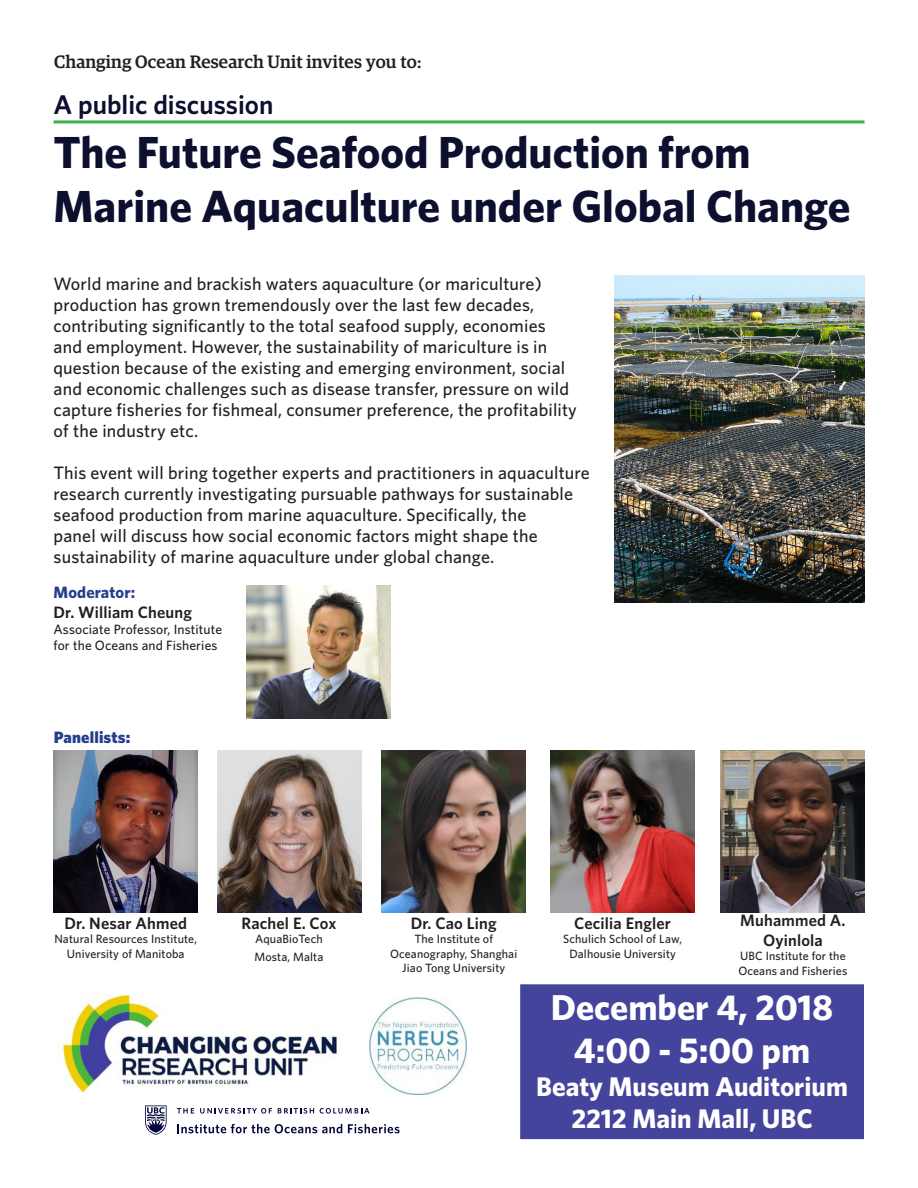
<style>
.page{position:relative;width:918px;height:1188px;background:#fff}
.page>*{position:absolute;margin:0;border:0;box-sizing:border-box;transform-origin:0 0}
.t1{font:700 45px/54px "Whitney";color:#0d0f2f}
.t2{font:700 36px "Whitney";color:#fff}
.t3{font:700 27px "Whitney";color:#fff}
.t4{font:600 27px "Whitney";color:#0d0f2f}
.t5{font:500 18px/21px "Whitney";letter-spacing:.01em;color:#231f20}
.t6{font:500 18px "Guardian Egyp";letter-spacing:.01em;color:#231f20}
.t7{font:600 16.5px/19.8px "Whitney";letter-spacing:.01em;color:#231f20;text-align:center}
.t8{font:900 16.5px "Whitney";letter-spacing:.01em;color:#253f8e}
.t9{font:700 16.5px "Whitney";letter-spacing:.01em;color:#253f8e}
.t10{font:500 13.5px/16.2px "Whitney";letter-spacing:.01em;color:#231f20}
.t11{font:500 12px/14.4px "Whitney";letter-spacing:.01em;color:#231f20;text-align:center}
</style>
<div class="page">
<div style="left:520px;top:984px;width:344px;height:155px;background:#44449c;border:2px solid #44449c"></div>
<svg style="left:145px;top:1105px;width:22px;height:30px"></svg>
<svg style="left:177px;top:1108px;width:17px;height:5px"></svg>
<svg style="left:200px;top:1108px;width:72px;height:6px"></svg>
<svg style="left:278px;top:1108px;width:36px;height:6px"></svg>
<svg style="left:320px;top:1108px;width:49px;height:6px"></svg>
<svg style="left:177px;top:1124px;width:165px;height:9px"></svg>
<svg style="left:348px;top:1124px;width:52px;height:9px"></svg>
<hr style="left:54px;top:120px;width:810px;height:3px;background:#40ae49">
<img style="left:551px;top:751px;width:144px;height:162px">
<img style="left:382px;top:751px;width:144px;height:162px">
<img style="left:720px;top:751px;width:144px;height:162px">
<img style="left:54px;top:751px;width:144px;height:162px">
<img style="left:217px;top:751px;width:144px;height:162px">
<img style="left:54px;top:994px;width:283px;height:99px">
<img style="left:370px;top:998px;width:96px;height:96px">
<img style="left:614px;top:276px;width:250px;height:327px">
<img style="left:247px;top:585px;width:144px;height:133px">
<p class="t6" style="left:54px;top:49px;width:369px">Changing Ocean Research Unit invites you to:</p>
<p class="t4" style="left:54px;top:87px;width:221px">A public discussion</p>
<p class="t1" style="left:54px;top:124px;width:798px">The Future Seafood Production from<br>Marine Aquaculture under Global Change</p>
<p class="t5" style="left:54px;top:273px;width:525px">World marine and brackish waters aquaculture (or mariculture) production has grown tremendously over the last few decades, contributing significantly to the total seafood supply, economies and employment. However, the sustainability of mariculture is in question because of the existing and emerging environment, social and economic challenges such as disease transfer, pressure on wild capture fisheries for fishmeal, consumer preference, the profitability of the industry etc.</p>
<p class="t5" style="left:54px;top:462px;width:538px">This event will bring together experts and practitioners in aquaculture research currently investigating pursuable pathways for sustainable seafood production from marine aquaculture. Specifically, the<br>panel will discuss how social economic factors might shape the sustainability of marine aquaculture under global change.</p>
<p class="t9" style="left:54px;top:581px;width:83px">Moderator:</p>
<p class="t7" style="left:54px;top:602px;width:140px">Dr. William Cheung</p>
<p class="t10" style="left:54px;top:621px;width:170px">Associate Professor, Institute for the Oceans and Fisheries</p>
<p class="t8" style="left:54px;top:726px;width:78px">Panellists:</p>
<p class="t7" style="left:64px;top:913px;width:124px">Dr. Nesar Ahmed</p>
<p class="t11" style="left:54px;top:932px;width:144px">Natural Resources Institute,<br>University of Manitoba</p>
<p class="t7" style="left:241px;top:913px;width:96px">Rachel E. Cox</p>
<p class="t11" style="left:255px;top:932px;width:69px">AquaBioTech</p>
<p class="t11" style="left:254px;top:950px;width:70px">Mosta, Malta</p>
<p class="t7" style="left:411px;top:913px;width:87px">Dr. Cao Ling</p>
<p class="t11" style="left:390px;top:932px;width:129px">The Institute of<br>Oceanography, Shanghai<br>Jiao Tong University</p>
<p class="t7" style="left:574px;top:913px;width:98px">Cecilia Engler</p>
<p class="t11" style="left:563px;top:932px;width:120px">Schulich School of Law,<br>Dalhousie University</p>
<p class="t7" style="left:740px;top:910px;width:107px">Muhammed A.<br>Oyinlola</p>
<p class="t11" style="left:738px;top:949px;width:110px;text-align:left">UBC Institute for the<br>Oceans and Fisheries</p>
<p class="t2" style="left:551px;top:984px;width:284px">December 4, 2018</p>
<p class="t2" style="left:574px;top:1027px;width:238px">4:00 - 5:00 pm</p>
<p class="t3" style="left:536px;top:1068px;width:313px">Beaty Museum Auditorium</p>
<p class="t3" style="left:571px;top:1101px;width:243px">2212 Main Mall, UBC</p>
</div>
